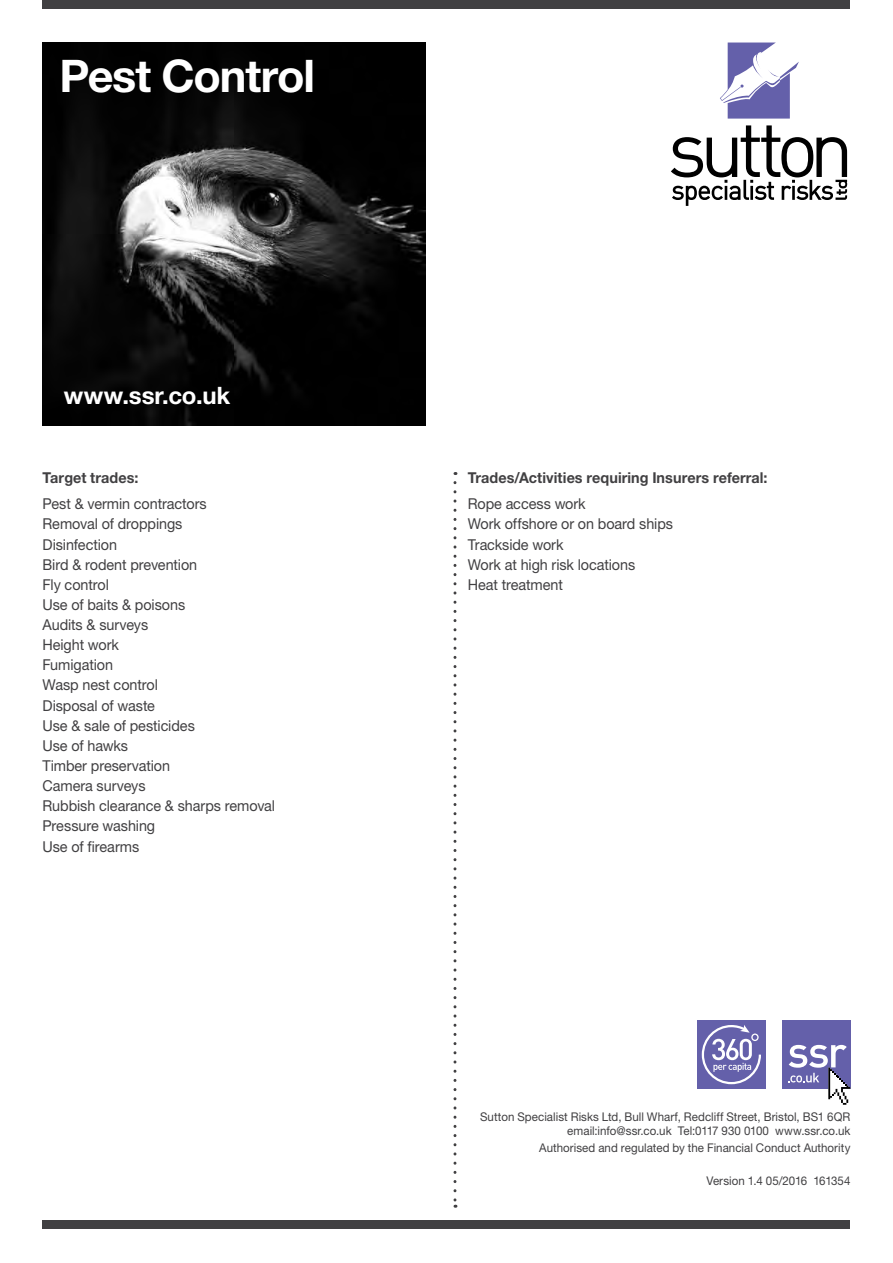
<style>
.page{position:relative;width:893px;height:1263px;background:#fff}
.page>*{position:absolute;margin:0;border:0;box-sizing:border-box;transform-origin:0 0}
.t1{font:700 45px "Helvetica Neue LT Std";letter-spacing:-.025em;color:#fff}
.t2{font:700 24px "Helvetica Neue LT Std";color:#fff}
.t3{font:15px/20.1px "Helvetica Neue LT Std";letter-spacing:-.005em;color:#414042;scale:.96 1}
.t4{font:700 15px "Helvetica Neue LT Std";letter-spacing:.005em;color:#414042;scale:.96 1}
.t5{font:12px/14.4px "Helvetica Neue LT Std";letter-spacing:.005em;color:#414042;text-align:right;scale:.96 1}
</style>
<div class="page">
<div style="left:697px;top:1020px;width:68px;height:69px;background:#6460aa"></div>
<svg style="left:701px;top:1025px;width:60px;height:60px"></svg>
<div style="left:782px;top:1020px;width:68px;height:69px;background:#6460aa"></div>
<svg style="left:788px;top:1045px;width:62px;height:60px"></svg>
<img style="left:43px;top:43px;width:382px;height:382px">
<svg style="left:720px;top:43px;width:79px;height:76px"></svg>
<svg style="left:671px;top:125px;width:176px;height:81px"></svg>
<div style="left:43px;top:1220px;width:807px;height:9px;background:#414042"></div>
<svg style="left:453px;top:483px;width:3px;height:725px"></svg>
<div style="left:43px;top:0;width:807px;height:9px;background:#414042"></div>
<h1 class="t1" style="left:60px;top:48px;width:257px">Pest Control</h1>
<h2 class="t2" style="left:64px;top:381px;width:168px">www.ssr.co.uk</h2>
<p class="t4" style="left:43px;top:468px;width:101px">Target trades:</p>
<p class="t4" style="left:468px;top:468px;width:314px">Trades/Activities requiring Insurers referral:</p>
<p class="t3" style="left:43px;top:494px;width:173px">Pest &amp; vermin contractors</p>
<p class="t3" style="left:468px;top:494px;width:124px">Rope access work</p>
<p class="t3" style="left:43px;top:514px;width:147px">Removal of droppings</p>
<p class="t3" style="left:468px;top:514px;width:215px">Work offshore or on board ships</p>
<p class="t3" style="left:43px;top:534px;width:79px">Disinfection</p>
<p class="t3" style="left:468px;top:534px;width:101px">Trackside work</p>
<p class="t3" style="left:43px;top:554px;width:163px">Bird &amp; rodent prevention</p>
<p class="t3" style="left:468px;top:554px;width:176px">Work at high risk locations</p>
<p class="t3" style="left:43px;top:574px;width:71px">Fly control</p>
<p class="t3" style="left:468px;top:574px;width:101px">Heat treatment</p>
<p class="t3" style="left:43px;top:594px;width:244px">Use of baits &amp; poisons<br>Audits &amp; surveys<br>Height work<br>Fumigation<br>Wasp nest control<br>Disposal of waste<br>Use &amp; sale of pesticides<br>Use of hawks<br>Timber preservation<br>Camera surveys<br>Rubbish clearance &amp; sharps removal<br>Pressure washing<br>Use of firearms</p>
<p class="t5" style="left:480px;top:1109px;width:387px">Sutton Specialist Risks Ltd, Bull Wharf, Redcliff Street, Bristol, BS1 6QR email:info@ssr.co.uk Tel:0117 930 0100 www.ssr.co.uk</p>
<p class="t5" style="left:539px;top:1140px;width:326px">Authorised and regulated by the Financial Conduct Authority</p>
<p class="t5" style="left:706px;top:1173px;width:152px">Version 1.4 05/2016 161354</p>
</div>
